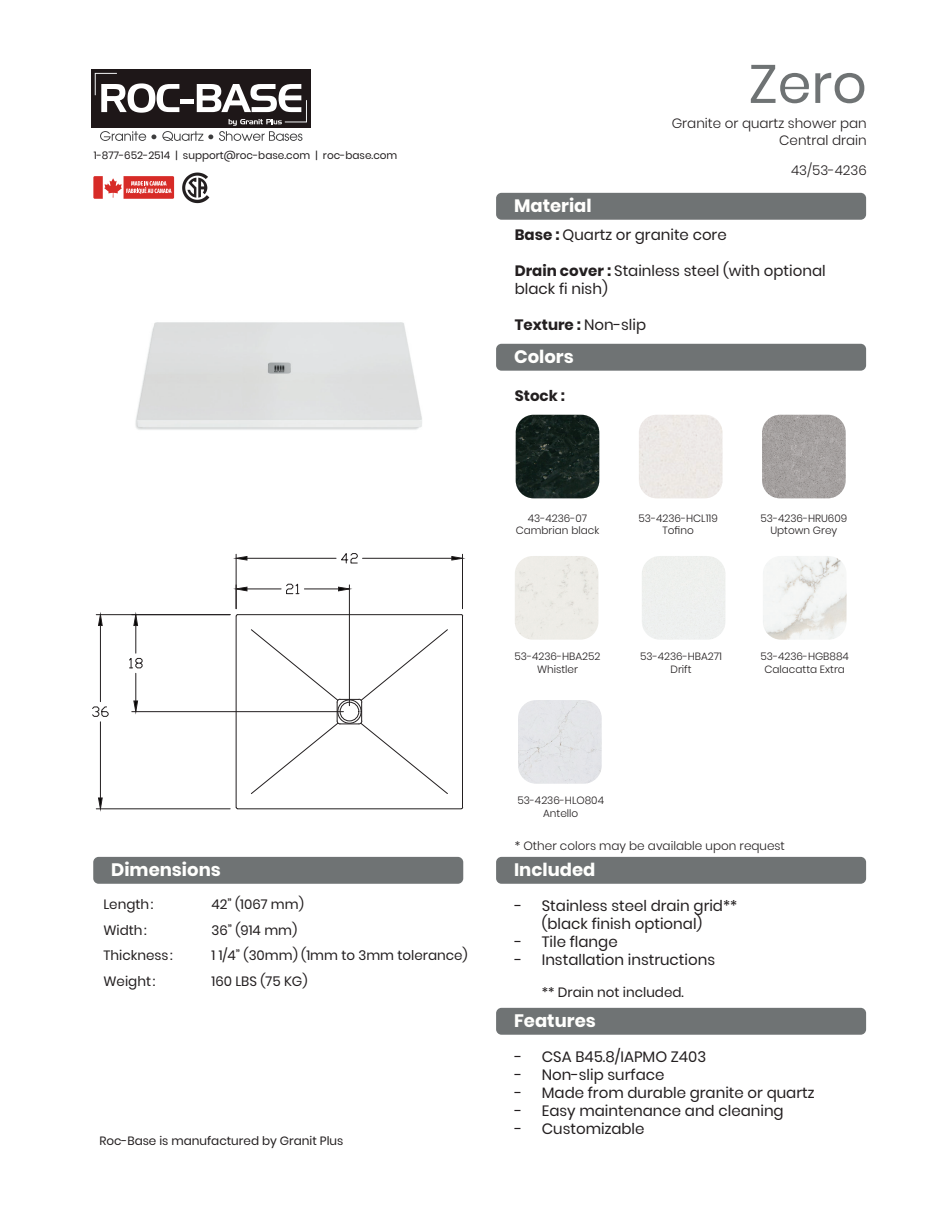
<style>
.page{position:relative;width:945px;height:1215px;background:#fff}
.page>*{position:absolute;margin:0;border:0;box-sizing:border-box;transform-origin:0 0}
.t1{font:54px "Poppins";color:#6f7374}
.t2{font:700 18px "Poppins";color:#fffffd}
.t3{font:15px/18px "Poppins";color:#231f20}
.t4{font:700 15px "Poppins";color:#231f20}
.t5{font:13.5px "Poppins";color:#231f20}
.t6{font:300 13.5px/16.2px "Poppins";color:#231f20;text-align:right}
.t7{font:300 12px "Poppins";color:#231f20}
.t8{font:12px "Poppins";color:#231f20}
.t9{font:300 10.5px/12.6px "Poppins";color:#231f20;text-align:center}
.t10{font:10.5px "Poppins";color:#231f20}
.s1{font-weight:700}
.s2{font-weight:400}
</style>
<div class="page">
<div style="left:91px;top:69px;width:219px;height:59px;background:#1e1718"></div>
<svg style="left:94px;top:73px;width:213px;height:68px"></svg>
<img style="left:135px;top:322px;width:287px;height:108px">
<svg style="left:93px;top:176px;width:81px;height:23px"></svg>
<div style="left:496px;top:193px;width:370px;height:27px;background:#6f7374;border-radius:5px"></div>
<div style="left:496px;top:344px;width:370px;height:27px;background:#6f7374;border-radius:5px"></div>
<div style="left:496px;top:857px;width:370px;height:27px;background:#6f7374;border-radius:5px"></div>
<div style="left:496px;top:1008px;width:370px;height:27px;background:#6f7374;border-radius:5px"></div>
<hr style="left:462px;top:616px;width:1px;height:191px;background:#231f20">
<hr style="left:238px;top:614px;width:223px;height:1px;background:#231f20">
<hr style="left:238px;top:808px;width:223px;height:1px;background:#231f20">
<hr style="left:236px;top:616px;width:1px;height:191px;background:#231f20">
<hr style="left:236px;top:554px;width:1px;height:55px;background:#231f20">
<hr style="left:462px;top:554px;width:1px;height:55px;background:#231f20">
<hr style="left:247px;top:558px;width:89px;height:1px;background:#231f20">
<hr style="left:363px;top:558px;width:89px;height:1px;background:#231f20">
<svg style="left:235px;top:556px;width:13px;height:5px"></svg>
<svg style="left:451px;top:556px;width:11px;height:5px"></svg>
<svg style="left:341px;top:553px;width:17px;height:11px"></svg>
<hr style="left:96px;top:614px;width:134px;height:1px;background:#231f20">
<hr style="left:96px;top:808px;width:134px;height:1px;background:#231f20">
<hr style="left:100px;top:626px;width:1px;height:76px;background:#231f20">
<hr style="left:100px;top:722px;width:1px;height:76px;background:#231f20">
<svg style="left:98px;top:614px;width:5px;height:12px"></svg>
<svg style="left:98px;top:797px;width:5px;height:13px"></svg>
<svg style="left:92px;top:706px;width:17px;height:11px"></svg>
<hr style="left:349px;top:585px;width:1px;height:121px;background:#231f20">
<hr style="left:247px;top:589px;width:34px;height:1px;background:#231f20">
<hr style="left:304px;top:589px;width:35px;height:1px;background:#231f20">
<svg style="left:235px;top:585px;width:13px;height:32px"></svg>
<svg style="left:338px;top:586px;width:12px;height:6px"></svg>
<svg style="left:286px;top:583px;width:13px;height:11px"></svg>
<hr style="left:132px;top:711px;width:211px;height:1px;background:#231f20">
<svg style="left:129px;top:614px;width:14px;height:98px"></svg>
<svg style="left:250px;top:629px;width:198px;height:165px"></svg>
<div style="left:93px;top:857px;width:370px;height:27px;background:#6f7374;border-radius:5px"></div>
<img style="left:516px;top:415px;width:83px;height:83px">
<div style="left:639px;top:415px;width:84px;height:83px;background:#ede9e6"></div>
<img style="left:762px;top:415px;width:84px;height:83px">
<img style="left:763px;top:556px;width:84px;height:84px">
<img style="left:515px;top:556px;width:83px;height:84px">
<img style="left:518px;top:700px;width:84px;height:84px">
<svg style="left:182px;top:173px;width:27px;height:30px"></svg>
<p class="t10" style="left:94px;top:149px;width:305px">1-877-652-2514 | support@roc-base.com | roc-base.com</p>
<h1 class="t1" style="left:749px;top:53px;width:120px">Zero</h1>
<p class="t6" style="left:672px;top:116px;width:197px">Granite or quartz shower pan<br>Central drain</p>
<p class="t6" style="left:791px;top:162px;width:77px">43/53-4236</p>
<p class="t2" style="left:514px;top:195px;width:79px">Material</p>
<p class="t3" style="left:515px;top:226px;width:213px"><span class="s1">Base :</span> Quartz or granite core</p>
<p class="t3" style="left:515px;top:262px;width:312px"><span class="s1">Drain cover :</span> Stainless steel (with optional black fi nish)</p>
<p class="t4" style="left:515px;top:316px;width:133px">Texture : <span class="s2">Non-slip</span></p>
<p class="t2" style="left:514px;top:346px;width:61px">Colors</p>
<p class="t4" style="left:515px;top:387px;width:52px">Stock :</p>
<p class="t9" style="left:516px;top:512px;width:85px">43-4236-07<br>Cambrian black</p>
<p class="t9" style="left:639px;top:512px;width:81px">53-4236-HCL119<br>Tofino</p>
<p class="t9" style="left:761px;top:512px;width:88px">53-4236-HRU609<br>Uptown Grey</p>
<p class="t9" style="left:515px;top:650px;width:87px">53-4236-HBA252<br>Whistler</p>
<p class="t9" style="left:640px;top:650px;width:83px">53-4236-HBA271<br>Drift</p>
<p class="t9" style="left:760px;top:650px;width:90px">53-4236-HGB884<br>Calacatta Extra</p>
<p class="t2" style="left:111px;top:859px;width:111px">Dimensions</p>
<p class="t5" style="left:103px;top:897px;width:52px">Length:</p>
<p class="t5" style="left:211px;top:897px;width:94px">42” (1067 mm)</p>
<p class="t5" style="left:103px;top:922px;width:45px">Width:</p>
<p class="t5" style="left:211px;top:922px;width:87px">36” (914 mm)</p>
<p class="t5" style="left:103px;top:948px;width:71px">Thickness:</p>
<p class="t5" style="left:211px;top:948px;width:258px">1 1/4” (30mm) (1mm to 3mm tolerance)</p>
<p class="t5" style="left:103px;top:973px;width:53px">Weight:</p>
<p class="t5" style="left:211px;top:973px;width:98px">160 LBS (75 KG)</p>
<p class="t8" style="left:99px;top:1134px;width:246px">Roc-Base is manufactured by Granit Plus</p>
<p class="t9" style="left:517px;top:794px;width:88px">53-4236-HLO804<br>Antello</p>
<p class="t7" style="left:515px;top:838px;width:272px">* Other colors may be available upon request</p>
<p class="t2" style="left:514px;top:859px;width:83px">Included</p>
<p class="t3" style="left:515px;top:897px;width:224px;text-align:center">- Stainless steel drain grid** (black finish optional)</p>
<p class="t3" style="left:515px;top:933px;width:104px">- Tile flange</p>
<p class="t3" style="left:515px;top:951px;width:202px">- Installation instructions</p>
<p class="t5" style="left:542px;top:985px;width:144px">** Drain not included.</p>
<p class="t2" style="left:514px;top:1010px;width:83px">Features</p>
<p class="t3" style="left:515px;top:1048px;width:193px">- CSA B45.8/IAPMO Z403</p>
<p class="t3" style="left:515px;top:1066px;width:151px">- Non-slip surface</p>
<p class="t3" style="left:515px;top:1084px;width:301px">- Made from durable granite or quartz</p>
<p class="t3" style="left:515px;top:1102px;width:270px">- Easy maintenance and cleaning</p>
<p class="t3" style="left:515px;top:1120px;width:131px">- Customizable</p>
</div>
